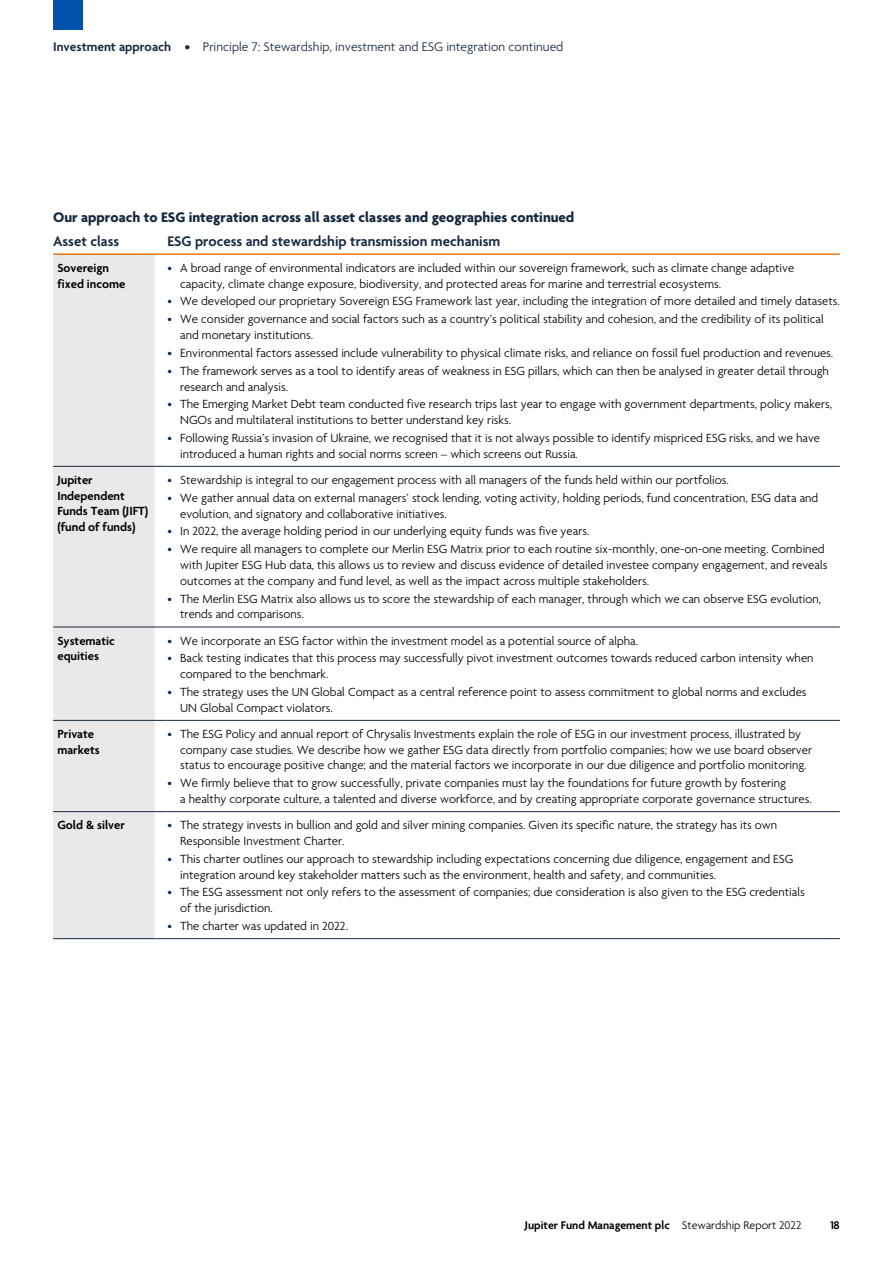
<style>
.page{position:relative;width:893px;height:1263px;background:#fff}
.page>*{position:absolute;margin:0;border:0;box-sizing:border-box;transform-origin:0 0}
.t1{font:700 15px "Agenda";color:#16293f}
.t2{font:600 15px "Agenda";color:#16293f}
.t3{font:300 13.5px "Agenda";color:#16293f}
.t4{font:300 12.75px/15.8px "Agenda";color:#000}
.t5{font:600 12.75px/15.8px "Agenda";color:#000}
.t6{font:600 12px "Agenda";color:#000}
.s1{font-weight:600}
.s2{color:#002755}
.s3{font-weight:300}
</style>
<div class="page">
<div style="left:53px;top:255px;width:102px;height:683px;background:#e9e9e9"></div>
<svg style="left:155px;top:253px;width:12px;height:2px"></svg>
<hr style="left:167px;top:253px;width:673px;height:2px;background:#e97412">
<hr style="left:53px;top:253px;width:102px;height:2px;background:#e97412">
<svg style="left:155px;top:466px;width:12px;height:1px"></svg>
<hr style="left:167px;top:466px;width:673px;height:1px;background:#16293f">
<hr style="left:53px;top:466px;width:102px;height:1px;background:#16293f">
<svg style="left:155px;top:627px;width:12px;height:1px"></svg>
<hr style="left:167px;top:627px;width:673px;height:1px;background:#16293f">
<hr style="left:53px;top:627px;width:102px;height:1px;background:#16293f">
<svg style="left:155px;top:720px;width:12px;height:1px"></svg>
<hr style="left:167px;top:720px;width:673px;height:1px;background:#16293f">
<hr style="left:53px;top:720px;width:102px;height:1px;background:#16293f">
<svg style="left:155px;top:811px;width:12px;height:1px"></svg>
<hr style="left:167px;top:811px;width:673px;height:1px;background:#16293f">
<hr style="left:53px;top:811px;width:102px;height:1px;background:#16293f">
<hr style="left:53px;top:938px;width:102px;height:1px;background:#16293f">
<svg style="left:155px;top:938px;width:12px;height:1px"></svg>
<hr style="left:167px;top:938px;width:673px;height:1px;background:#16293f">
<div style="left:53px;top:0;width:30px;height:30px;background:#0052aa"></div>
<p class="t3" style="left:53px;top:40px;width:512px"><span class="s1">Investment approach •</span> Principle 7: Stewardship, investment and ESG integration continued</p>
<p class="t1" style="left:53px;top:209px;width:523px">Our approach to ESG integration across all asset classes and geographies continued</p>
<p class="t2" style="left:53px;top:233px;width:68px">Asset class</p>
<p class="t2" style="left:167px;top:233px;width:334px">ESG process and stewardship transmission mechanism</p>
<p class="t5" style="left:57px;top:261px;width:70px">Sovereign fixed income</p>
<p class="t4" style="left:180px;top:261px;width:616px;text-indent:-13px"><span class="s2">•</span> A broad range of environmental indicators are included within our sovereign framework, such as climate change adaptive capacity, climate change exposure, biodiversity, and protected areas for marine and terrestrial ecosystems.</p>
<p class="t4" style="left:167px;top:294px;width:674px"><span class="s2">•</span> We developed our proprietary Sovereign ESG Framework last year, including the integration of more detailed and timely datasets.</p>
<p class="t4" style="left:180px;top:312px;width:645px;text-indent:-13px"><span class="s2">•</span> We consider governance and social factors such as a country’s political stability and cohesion, and the credibility of its political and monetary institutions.</p>
<p class="t4" style="left:167px;top:346px;width:667px"><span class="s2">•</span> Environmental factors assessed include vulnerability to physical climate risks, and reliance on fossil fuel production and revenues.</p>
<p class="t4" style="left:180px;top:364px;width:650px;text-indent:-13px"><span class="s2">•</span> The framework serves as a tool to identify areas of weakness in ESG pillars, which can then be analysed in greater detail through research and analysis.</p>
<p class="t4" style="left:180px;top:397px;width:653px;text-indent:-13px"><span class="s2">•</span> The Emerging Market Debt team conducted five research trips last year to engage with government departments, policy makers,<br>NGOs and multilateral institutions to better understand key risks.</p>
<p class="t4" style="left:180px;top:431px;width:641px;text-indent:-13px"><span class="s2">•</span> Following Russia’s invasion of Ukraine, we recognised that it is not always possible to identify mispriced ESG risks, and we have introduced a human rights and social norms screen – which screens out Russia.</p>
<p class="t5" style="left:57px;top:473px;width:92px">Jupiter<br>Independent<br>Funds Team (JIFT) (fund of funds)</p>
<p class="t4" style="left:167px;top:473px;width:563px"><span class="s2">•</span> Stewardship is integral to our engagement process with all managers of the funds held within our portfolios.</p>
<p class="t4" style="left:180px;top:491px;width:640px;text-indent:-13px"><span class="s2">•</span> We gather annual data on external managers’ stock lending, voting activity, holding periods, fund concentration, ESG data and evolution, and signatory and collaborative initiatives.</p>
<p class="t4" style="left:167px;top:524px;width:423px"><span class="s2">•</span> In 2022, the average holding period in our underlying equity funds was five years.</p>
<p class="t4" style="left:180px;top:542px;width:649px;text-indent:-13px"><span class="s2">•</span> We require all managers to complete our Merlin ESG Matrix prior to each routine six-monthly, one-on-one meeting. Combined with Jupiter ESG Hub data, this allows us to review and discuss evidence of detailed investee company engagement, and reveals outcomes at the company and fund level, as well as the impact across multiple stakeholders.</p>
<p class="t4" style="left:180px;top:591px;width:643px;text-indent:-13px"><span class="s2">•</span> The Merlin ESG Matrix also allows us to score the stewardship of each manager, through which we can observe ESG evolution, trends and comparisons.</p>
<p class="t5" style="left:57px;top:633px;width:59px">Systematic equities</p>
<p class="t4" style="left:167px;top:633px;width:472px"><span class="s2">•</span> We incorporate an ESG factor within the investment model as a potential source of alpha.</p>
<p class="t4" style="left:180px;top:651px;width:635px;text-indent:-13px"><span class="s2">•</span> Back testing indicates that this process may successfully pivot investment outcomes towards reduced carbon intensity when compared to the benchmark.</p>
<p class="t4" style="left:180px;top:685px;width:628px;text-indent:-13px"><span class="s2">•</span> The strategy uses the UN Global Compact as a central reference point to assess commitment to global norms and excludes<br>UN Global Compact violators.</p>
<p class="t5" style="left:57px;top:727px;width:44px">Private markets</p>
<p class="t4" style="left:180px;top:727px;width:633px;text-indent:-13px"><span class="s2">•</span> The ESG Policy and annual report of Chrysalis Investments explain the role of ESG in our investment process, illustrated by company case studies. We describe how we gather ESG data directly from portfolio companies; how we use board observer status to encourage positive change; and the material factors we incorporate in our due diligence and portfolio monitoring.</p>
<p class="t4" style="left:180px;top:776px;width:633px;text-indent:-13px"><span class="s2">•</span> We firmly believe that to grow successfully, private companies must lay the foundations for future growth by fostering<br>a healthy corporate culture, a talented and diverse workforce, and by creating appropriate corporate governance structures.</p>
<p class="t5" style="left:57px;top:818px;width:69px">Gold &amp; silver</p>
<p class="t4" style="left:180px;top:818px;width:599px;text-indent:-13px"><span class="s2">•</span> The strategy invests in bullion and gold and silver mining companies. Given its specific nature, the strategy has its own<br>Responsible Investment Charter.</p>
<p class="t4" style="left:180px;top:852px;width:615px;text-indent:-13px"><span class="s2">•</span> This charter outlines our approach to stewardship including expectations concerning due diligence, engagement and ESG integration around key stakeholder matters such as the environment, health and safety, and communities.</p>
<p class="t4" style="left:180px;top:885px;width:626px;text-indent:-13px"><span class="s2">•</span> The ESG assessment not only refers to the assessment of companies; due consideration is also given to the ESG credentials of the jurisdiction.</p>
<p class="t4" style="left:167px;top:919px;width:182px"><span class="s2">•</span> The charter was updated in 2022.</p>
<p class="t6" style="left:525px;top:1219px;width:278px">Jupiter Fund Management plc <span class="s3">Stewardship Report 2022</span></p>
<p class="t6" style="left:830px;top:1219px;width:11px">18</p>
</div>
